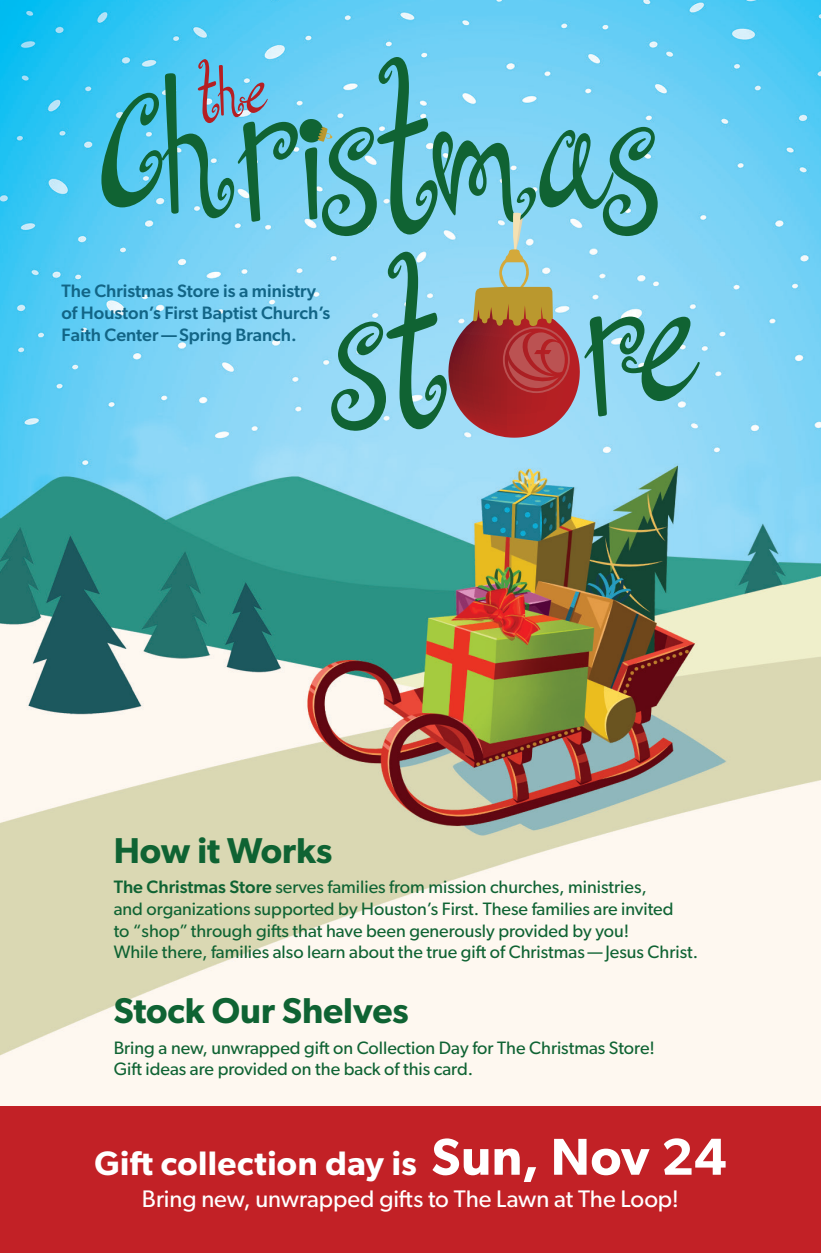
<style>
.page{position:relative;width:821px;height:1253px;background:#fff}
.page>*{position:absolute;margin:0;border:0;box-sizing:border-box;transform-origin:0 0}
.t1{font:152.2px "Dollhouse";color:#106333}
.t2{font:600 36px "Gibson";color:#0f6333}
.t3{font:600 34px "Gibson";letter-spacing:.015em;color:#fff}
.t4{font:24px "Gibson";letter-spacing:-.005em;color:#fff}
.t5{font:18px/21.6px "Gibson";color:#0f6333}
.t6{font:500 18px/21.6px "Gibson";color:#126586}
.s1{font-weight:500}
.s2{font-size:52px}
</style>
<div class="page">
<img style="left:0;top:0;width:821px;height:1106px">
<svg style="left:101px;top:57px;width:557px;height:381px;background:#7bbdd2"></svg>
<div style="left:0;top:1106px;width:821px;height:147px;background:#c22126"></div>
<p class="t1" style="left:329px;top:261px;width:374px">ST RE</p>
<p class="t6" style="left:61px;top:280px;width:270px">The Christmas Store is a ministry of Houston’s First Baptist Church’s<br>Faith Center —Spring Branch.</p>
<p class="t2" style="left:114px;top:829px;width:220px">How it Works</p>
<p class="t5" style="left:114px;top:876px;width:586px"><span class="s1">The Christmas Store</span> serves families from mission churches, ministries,<br>and organizations supported by Houston’s First. These families are invited<br>to “shop” through gifts that have been generously provided by you!<br>While there, families also learn about the true gift of Christmas — Jesus Christ.</p>
<p class="t2" style="left:114px;top:989px;width:296px">Stock Our Shelves</p>
<p class="t5" style="left:114px;top:1036px;width:543px">Bring a new, unwrapped gift on Collection Day for The Christmas Store!<br>Gift ideas are provided on the back of this card.</p>
<p class="t3" style="left:94px;top:1142px;width:634px">Gift collection day is <span class="s2">Sun, Nov 24</span></p>
<p class="t4" style="left:142px;top:1184px;width:538px">Bring new, unwrapped gifts to The Lawn at The Loop!</p>
</div>
